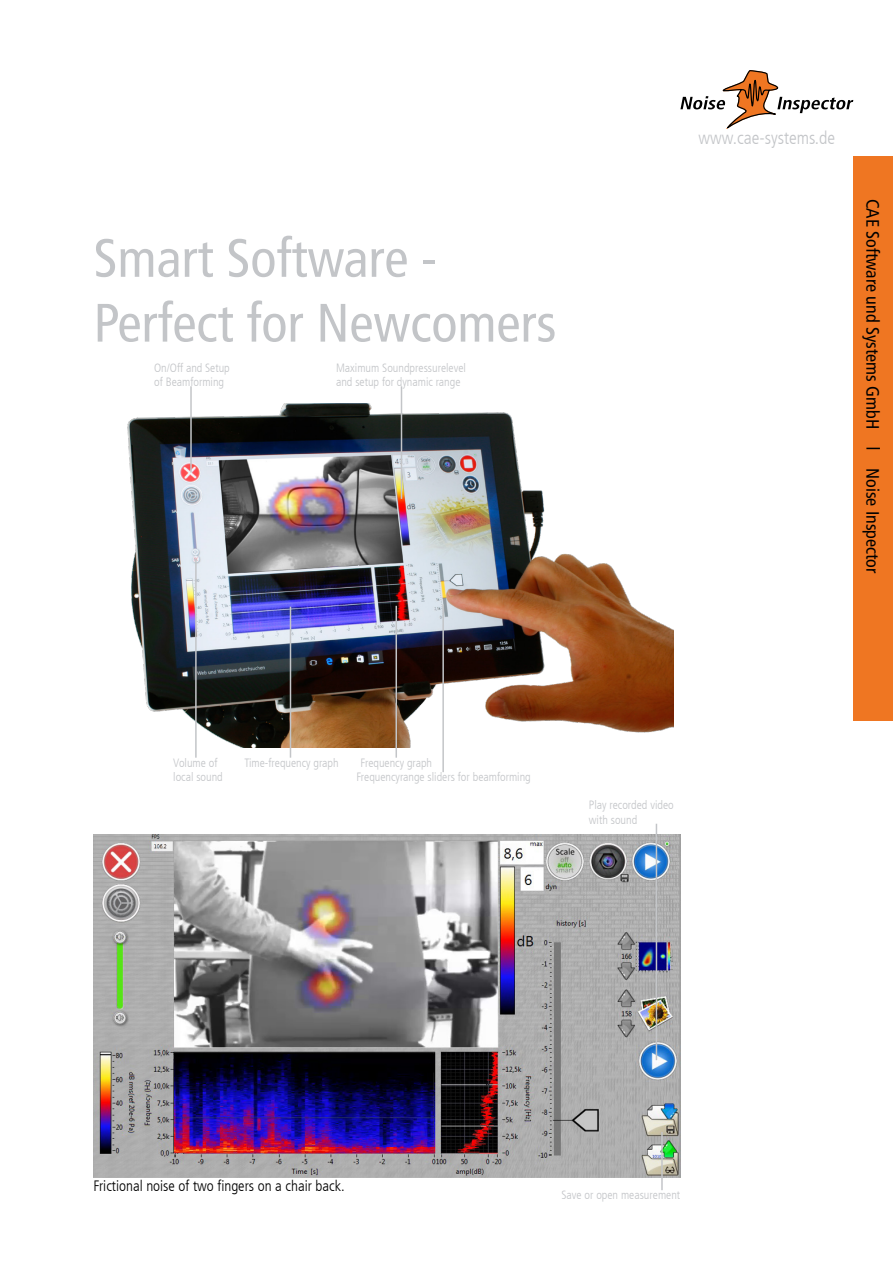
<style>
.page{position:relative;width:893px;height:1263px;background:#fff}
.page>*{position:absolute;margin:0;border:0;box-sizing:border-box;transform-origin:0 0}
.t1{font:condensed 54px/64.8px "Frutiger";color:#c3c5c8}
.t2{font:condensed 18px "Frutiger";color:#000}
.t3{font:300 condensed 18px "Frutiger";color:#c3c5c8}
.t4{font:300 condensed 15px "Frutiger";color:#000}
.t5{font:300 condensed 12px/14.4px "Frutiger";color:#c3c5c8}
</style>
<div class="page">
<div style="left:853px;top:156px;width:40px;height:564px;background:#ef7622"></div>
<svg style="left:680px;top:70px;width:173px;height:58px"></svg>
<svg style="left:866px;top:448px;width:14px;height:1px"></svg>
<img style="left:127px;top:403px;width:546px;height:344px">
<hr style="left:190px;top:386px;width:2px;height:87px;background:#c3c5c8">
<hr style="left:401px;top:386px;width:1px;height:113px;background:#c3c5c8">
<hr style="left:195px;top:559px;width:2px;height:199px;background:#c3c5c8">
<hr style="left:290px;top:607px;width:1px;height:151px;background:#c3c5c8">
<hr style="left:395px;top:606px;width:2px;height:152px;background:#c3c5c8">
<hr style="left:442px;top:604px;width:2px;height:168px;background:#c3c5c8">
<img style="left:94px;top:834px;width:586px;height:344px">
<hr style="left:656px;top:824px;width:1px;height:236px;background:#c3c5c8">
<hr style="left:661px;top:1132px;width:2px;height:58px;background:#c3c5c8">
<h1 class="t1" style="left:94px;top:226px;width:464px">Smart Software -<br>Perfect for Newcomers</h1>
<p class="t5" style="left:154px;top:361px;width:77px">On/Off and Setup of Beamforming</p>
<p class="t5" style="left:336px;top:361px;width:131px">Maximum Soundpressurelevel and setup for dynamic range</p>
<h2 class="t3" style="left:699px;top:128px;width:138px">www.cae-systems.de</h2>
<h2 class="t2" style="left:883px;top:199px;width:232px;rotate:90deg">CAE Software und Systems GmbH</h2>
<h2 class="t2" style="left:883px;top:468px;width:107px;rotate:90deg">Noise Inspector</h2>
<p class="t5" style="left:173px;top:755px;width:51px">Volume of local sound</p>
<p class="t5" style="left:244px;top:755px;width:96px">Time-frequency graph</p>
<p class="t5" style="left:357px;top:755px;width:176px;text-indent:4px">Frequency graph<br>Frequencyrange sliders for beamforming</p>
<p class="t5" style="left:589px;top:798px;width:86px">Play recorded video with sound</p>
<p class="t4" style="left:94px;top:1177px;width:253px">Frictional noise of two fingers on a chair back.</p>
<p class="t5" style="left:561px;top:1188px;width:120px">Save or open measurement</p>
</div>
